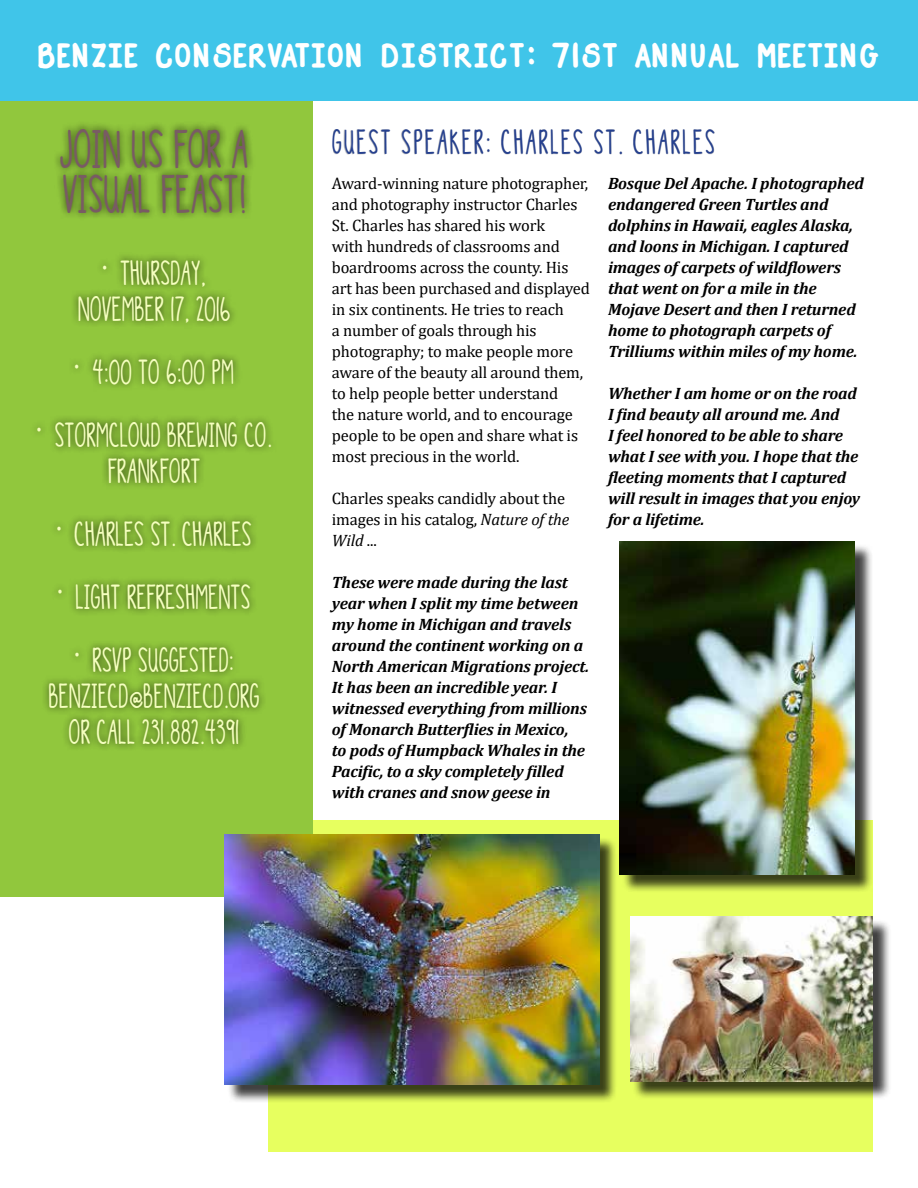
<style>
.page{position:relative;width:918px;height:1188px;background:#fff}
.page>*{position:absolute;margin:0;border:0;box-sizing:border-box;transform-origin:0 0}
.t1{font:42px/45px "DJB The Generic";letter-spacing:.025em;color:#795b64}
.t2{font:700 31.5px "DJB Straight Up Now";letter-spacing:.025em;color:#fff}
.t3{font:27px/36px "DJB The Generic";letter-spacing:.025em;color:#f5ffbf;text-align:center}
.t4{font:27px "DJB The Generic";letter-spacing:.1em;color:#25408f}
.t5{font:italic 700 16.5px/21px "Cambria";letter-spacing:-.01em;color:#000}
.t6{font:16.5px/21px "Cambria";letter-spacing:-.01em;color:#000}
.s1{font-style:italic}
</style>
<div class="page">
<div style="left:268px;top:820px;width:605px;height:331px;background:#e7ff5f"></div>
<div style="left:0;top:101px;width:312px;height:795px;background:#91c73d"></div>
<div style="left:0;top:0;width:918px;height:101px;background:#40c5e9"></div>
<div style="left:30px;top:120px;width:248px;height:631px;background:#000;opacity:.75"></div>
<div style="left:333px;top:129px;width:381px;height:25px;background:#000;opacity:.29"></div>
<div style="left:622px;top:544px;width:252px;height:349px;background:#000;opacity:.75"></div>
<img style="left:619px;top:542px;width:236px;height:332px">
<div style="left:227px;top:837px;width:390px;height:266px;background:#000;opacity:.75"></div>
<img style="left:225px;top:834px;width:374px;height:251px">
<div style="left:632px;top:919px;width:260px;height:181px;background:#000;opacity:.75"></div>
<img style="left:630px;top:917px;width:243px;height:164px">
<h2 class="t2" style="left:38px;top:43px;width:843px">BENZIE CONSERVATION DISTRICT: 71st ANNUAL MEETING</h2>
<h1 class="t1" style="left:60px;top:128px;width:189px">JOIN US FOR A<br>VISUAL FEAST!</h1>
<h3 class="t3" style="left:78px;top:255px;width:154px">• THURSDAY,<br>NOVEMBER 17, 2016</h3>
<h3 class="t3" style="left:75px;top:354px;width:161px">• 4:00 TO 6:00 PM</h3>
<h3 class="t3" style="left:37px;top:417px;width:236px">• STORMCLOUD BREWING CO.<br>FRANKFORT</h3>
<h3 class="t3" style="left:57px;top:516px;width:196px">• CHARLES ST. CHARLES</h3>
<h3 class="t3" style="left:58px;top:579px;width:194px">• LIGHT REFRESHMENTS</h3>
<h3 class="t3" style="left:49px;top:642px;width:212px">• RSVP SUGGESTED:<br>BENZIECD@BENZIECD.ORG<br>OR CALL 231.882.4391</h3>
<h3 class="t4" style="left:333px;top:125px;width:384px">GUEST SPEAKER: CHARLES ST. CHARLES</h3>
<p class="t6" style="left:332px;top:172px;width:260px">Award-winning nature photographer, and photography instructor Charles St. Charles has shared his work<br>with hundreds of classrooms and boardrooms across the county. His art has been purchased and displayed in six continents. He tries to reach<br>a number of goals through his photography; to make people more aware of the beauty all around them, to help people better understand<br>the nature world, and to encourage people to be open and share what is most precious in the world.</p>
<p class="t6" style="left:332px;top:487px;width:239px">Charles speaks candidly about the images in his catalog, <span class="s1">Nature of the<br>Wild</span> ...</p>
<p class="t5" style="left:332px;top:571px;width:259px">These were made during the last year when I split my time between my home in Michigan and travels around the continent working on a<br>North American Migrations project.<br>It has been an incredible year. I witnessed everything from millions of Monarch Butterflies in Mexico,<br>to pods of Humpback Whales in the<br>Pacific, to a sky completely filled with cranes and snow geese in</p>
<p class="t5" style="left:608px;top:172px;width:257px">Bosque Del Apache. I photographed endangered Green Turtles and dolphins in Hawaii, eagles Alaska, and loons in Michigan. I captured images of carpets of wildflowers that went on for a mile in the<br>Mojave Desert and then I returned home to photograph carpets of<br>Trilliums within miles of my home.</p>
<p class="t5" style="left:608px;top:382px;width:254px">Whether I am home or on the road<br>I find beauty all around me. And<br>I feel honored to be able to share what I see with you. I hope that the fleeting moments that I captured will result in images that you enjoy for a lifetime.</p>
</div>
